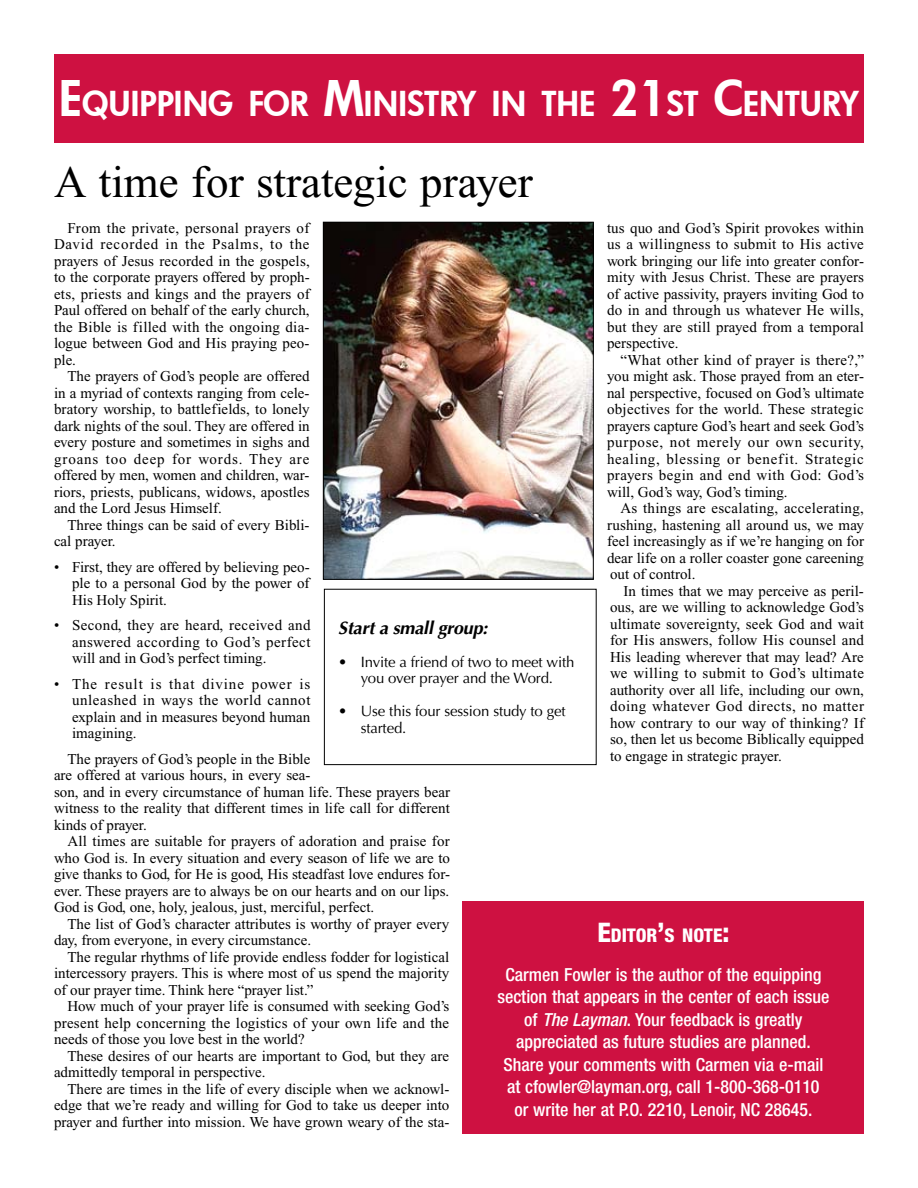
<style>
.page{position:relative;width:918px;height:1188px;background:#fff}
.page>*{position:absolute;margin:0;border:0;box-sizing:border-box;transform-origin:0 0}
.t1{font:45px "Times New Roman";color:#000}
.t2{font:800 33.6px "Futura";color:#fff}
.t3{font:800 condensed 18.9px "Helvetica Neue";color:#fff}
.t4{font:500 condensed 18px/22.5px "Helvetica Neue";color:#fff;text-align:center}
.t5{font:italic 700 18px "Optima";letter-spacing:-.01em;color:#000}
.t6{font:15px/16.5px "Times New Roman";color:#000;text-align:justify}
.t7{font:15px/16.5px "Optima";letter-spacing:-.01em;color:#000;text-align:center}
.s1{font-size:48px}
.s2{font-size:27px}
.s3{font-style:italic}
</style>
<div class="page">
<div style="left:54px;top:54px;width:810px;height:88px;background:#ce1141"></div>
<div style="left:463px;top:901px;width:401px;height:233px;background:#ce1141"></div>
<img style="left:325px;top:224px;width:267px;height:353px">
<div style="left:323px;top:222px;width:271px;height:357px;border:1px solid #000"></div>
<div style="left:324px;top:589px;width:273px;height:176px;border:1px solid #000"></div>
<h2 class="t2" style="left:59px;top:81px;width:802px"><span class="s1">E</span>QUIPPING FOR <span class="s1">M</span>INISTRY IN THE <span class="s1">21</span>ST <span class="s1">C</span>ENTURY</h2>
<h1 class="t1" style="left:54px;top:158px;width:480px">A time for strategic prayer</h1>
<p class="t6" style="left:607px;top:220px;width:259px">tus quo and God’s Spirit provokes within us a willingness to submit to His active work bringing our life into greater confor&shy;mity with Jesus Christ. These are prayers of active passivity, prayers inviting God to do in and through us whatever He wills, but they are still prayed from a temporal perspective.</p>
<p class="t6" style="left:607px;top:352px;width:259px;text-indent:14px">“What other kind of prayer is there?,” you might ask. Those prayed from an eter&shy;nal perspective, focused on God’s ultimate objectives for the world. These strategic prayers capture God’s heart and seek God’s purpose, not merely our own security, healing, blessing or benefit. Strategic prayers begin and end with God: God’s will, God’s way, God’s timing.</p>
<p class="t6" style="left:607px;top:500px;width:259px;text-indent:14px">As things are escalating, accelerating, rushing, hastening all around us, we may feel increasingly as if we’re hanging on for dear life on a roller coaster gone careening out of control.</p>
<p class="t6" style="left:610px;top:583px;width:255px;text-indent:14px">In times that we may perceive as peril&shy;ous, are we willing to acknowledge God’s ultimate sovereignty, seek God and wait for His answers, follow His counsel and His leading wherever that may lead? Are we willing to submit to God’s ultimate authority over all life, including our own, doing whatever God directs, no matter how contrary to our way of thinking? If so, then let us become Biblically equipped to engage in strategic prayer.</p>
<p class="t6" style="left:54px;top:220px;width:257px;text-indent:14px">From the private, personal prayers of David recorded in the Psalms, to the prayers of Jesus recorded in the gospels, to the corporate prayers offered by proph&shy;ets, priests and kings and the prayers of Paul offered on behalf of the early church, the Bible is filled with the ongoing dia&shy;logue between God and His praying peo&shy;ple.</p>
<p class="t6" style="left:54px;top:368px;width:257px;text-indent:14px">The prayers of God’s people are offered in a myriad of contexts ranging from cele&shy;bratory worship, to battlefields, to lonely dark nights of the soul. They are offered in every posture and sometimes in sighs and groans too deep for words. They are offered by men, women and children, war&shy;riors, priests, publicans, widows, apostles and the Lord Jesus Himself.</p>
<p class="t6" style="left:54px;top:517px;width:257px;text-indent:14px">Three things can be said of every Bibli&shy;cal prayer.</p>
<p class="t6" style="left:72px;top:559px;width:239px;text-indent:-18px">• First, they are offered by believing peo&shy;ple to a personal God by the power of His Holy Spirit.</p>
<p class="t6" style="left:72px;top:617px;width:240px;text-indent:-18px">• Second, they are heard, received and answered according to God’s perfect will and in God’s perfect timing.</p>
<p class="t6" style="left:72px;top:676px;width:240px;text-indent:-18px">• The result is that divine power is unleashed in ways the world cannot explain and in measures beyond human imagining.</p>
<p class="t6" style="left:54px;top:751px;width:398px;text-align:left;text-indent:14px">The prayers of God’s people in the Bible<br>are offered at various hours, in every sea-<br>son, and in every circumstance of human life. These prayers bear witness to the reality that different times in life call for different kinds of prayer.</p>
<p class="t6" style="left:54px;top:833px;width:398px;text-indent:14px">All times are suitable for prayers of adoration and praise for who God is. In every situation and every season of life we are to give thanks to God, for He is good, His steadfast love endures for&shy;ever. These prayers are to always be on our hearts and on our lips.<br>God is God, one, holy, jealous, just, merciful, perfect.</p>
<p class="t6" style="left:54px;top:916px;width:397px;text-indent:14px">The list of God’s character attributes is worthy of prayer every day, from everyone, in every circumstance.</p>
<p class="t6" style="left:54px;top:949px;width:397px;text-indent:14px">The regular rhythms of life provide endless fodder for logistical intercessory prayers. This is where most of us spend the majority of our prayer time. Think here “prayer list.”</p>
<p class="t6" style="left:54px;top:998px;width:397px;text-indent:14px">How much of your prayer life is consumed with seeking God’s present help concerning the logistics of your own life and the needs of those you love best in the world?</p>
<p class="t6" style="left:54px;top:1048px;width:396px;text-indent:14px">These desires of our hearts are important to God, but they are admittedly temporal in perspective.</p>
<p class="t6" style="left:54px;top:1081px;width:397px;text-indent:14px">There are times in the life of every disciple when we acknowl&shy;edge that we’re ready and willing for God to take us deeper into prayer and further into mission. We have grown weary of the sta-</p>
<p class="t5" style="left:338px;top:617px;width:151px">Start a small group:</p>
<p class="t7" style="left:338px;top:654px;width:238px">• Invite a friend of two to meet with you over prayer and the Word.</p>
<p class="t7" style="left:361px;top:703px;width:206px;text-align:left;text-indent:-22px">• Use this four session study to get started.</p>
<p class="t3" style="left:597px;top:923px;width:134px"><span class="s2">E</span>DITOR<span class="s2">’</span>S NOTE<span class="s2">:</span></p>
<p class="t4" style="left:497px;top:963px;width:334px">Carmen Fowler is the author of the equipping section that appears in the center of each issue of <span class="s3">The Layman</span>. Your feedback is greatly appreciated as future studies are planned.<br>Share your comments with Carmen via e-mail at cfowler@layman.org, call 1-800-368-0110<br>or write her at P.O. 2210, Lenoir, NC 28645.</p>
</div>
